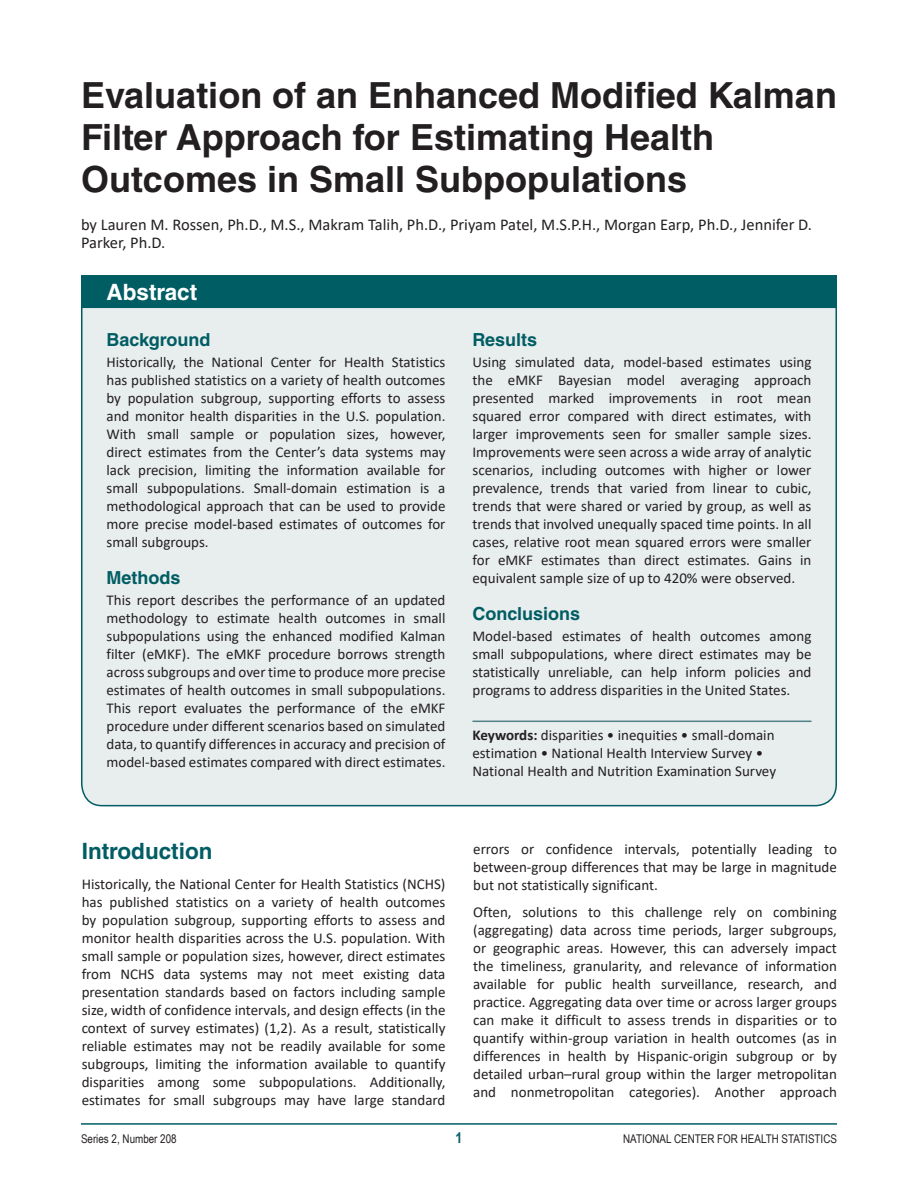
<style>
.page{position:relative;width:918px;height:1188px;background:#fff}
.page>*{position:absolute;margin:0;border:0;box-sizing:border-box;transform-origin:0 0}
.t1{font:700 36px/42px "Helvetica LT Std";color:#231f20}
.t2{font:700 22.5px "Helvetica LT Std";color:#005d63}
.t3{font:700 22.5px "Helvetica LT Std";color:#fff}
.t4{font:700 18px "Helvetica LT Std";color:#005d63}
.t5{font:16.5px/18px "Calibri";color:#231f20}
.t6{font:15px/18px "Calibri";color:#231f20;text-align:justify}
.t7{font:700 15px "Arial Narrow";color:#005d63}
.t8{font:12px "Arial Narrow";color:#231f20}
.s1{font-weight:700}
</style>
<div class="page">
<hr style="left:81px;top:1123px;width:756px;height:2px;background:#005d63">
<svg style="left:81px;top:275px;width:756px;height:532px;background:#d7e2e4"></svg>
<p class="t1" style="left:81px;top:74px;width:757px">Evaluation of an Enhanced Modified Kalman<br>Filter Approach for Estimating Health<br>Outcomes in Small Subpopulations</p>
<p class="t5" style="left:81px;top:215px;width:733px">by Lauren M. Rossen, Ph.D., M.S., Makram Talih, Ph.D., Priyam Patel, M.S.P.H., Morgan Earp, Ph.D., Jennifer D.<br>Parker, Ph.D.</p>
<h2 class="t3" style="left:106px;top:278px;width:92px">Abstract</h2>
<h3 class="t4" style="left:106px;top:328px;width:105px">Background</h3>
<p class="t6" style="left:106px;top:352px;width:341px">Historically, the National Center for Health Statistics has published statistics on a variety of health outcomes by population subgroup, supporting efforts to assess and monitor health disparities in the U.S. population.<br>With small sample or population sizes, however, direct estimates from the Center’s data systems may lack precision, limiting the information available for small subpopulations. Small-domain estimation is a methodological approach that can be used to provide more precise model-based estimates of outcomes for small subgroups.</p>
<h3 class="t4" style="left:106px;top:567px;width:75px">Methods</h3>
<p class="t6" style="left:106px;top:591px;width:341px">This report describes the performance of an updated methodology to estimate health outcomes in small subpopulations using the enhanced modified Kalman filter (eMKF). The eMKF procedure borrows strength across subgroups and over time to produce more precise estimates of health outcomes in small subpopulations.<br>This report evaluates the performance of the eMKF procedure under different scenarios based on simulated data, to quantify differences in accuracy and precision of model-based estimates compared with direct estimates.</p>
<h3 class="t4" style="left:472px;top:328px;width:66px">Results</h3>
<p class="t6" style="left:472px;top:352px;width:341px">Using simulated data, model-based estimates using the eMKF Bayesian model averaging approach presented marked improvements in root mean squared error compared with direct estimates, with larger improvements seen for smaller sample sizes.<br>Improvements were seen across a wide array of analytic scenarios, including outcomes with higher or lower prevalence, trends that varied from linear to cubic, trends that were shared or varied by group, as well as trends that involved unequally spaced time points. In all cases, relative root mean squared errors were smaller for eMKF estimates than direct estimates. Gains in equivalent sample size of up to 420% were observed.</p>
<h3 class="t4" style="left:472px;top:603px;width:109px">Conclusions</h3>
<p class="t6" style="left:472px;top:627px;width:341px">Model-based estimates of health outcomes among small subpopulations, where direct estimates may be statistically unreliable, can help inform policies and programs to address disparities in the United States.</p>
<p class="t6" style="left:472px;top:726px;width:304px"><span class="s1">Keywords:</span> disparities • inequities • small-domain</p>
<p class="t6" style="left:472px;top:744px;width:292px">estimation • National Health Interview Survey •</p>
<p class="t6" style="left:472px;top:762px;width:305px">National Health and Nutrition Examination Survey</p>
<h2 class="t2" style="left:82px;top:837px;width:132px">Introduction</h2>
<p class="t6" style="left:82px;top:874px;width:365px">Historically, the National Center for Health Statistics (NCHS) has published statistics on a variety of health outcomes by population subgroup, supporting efforts to assess and monitor health disparities across the U.S. population. With small sample or population sizes, however, direct estimates from NCHS data systems may not meet existing data presentation standards based on factors including sample size, width of confidence intervals, and design effects (in the context of survey estimates) (1,2). As a result, statistically reliable estimates may not be readily available for some subgroups, limiting the information available to quantify disparities among some subpopulations. Additionally, estimates for small subgroups may have large standard</p>
<p class="t6" style="left:473px;top:839px;width:365px">errors or confidence intervals, potentially leading to between-group differences that may be large in magnitude but not statistically significant.</p>
<p class="t6" style="left:473px;top:902px;width:365px">Often, solutions to this challenge rely on combining (aggregating) data across time periods, larger subgroups, or geographic areas. However, this can adversely impact the timeliness, granularity, and relevance of information available for public health surveillance, research, and practice. Aggregating data over time or across larger groups can make it difficult to assess trends in disparities or to quantify within-group variation in health outcomes (as in differences in health by Hispanic-origin subgroup or by detailed urban–rural group within the larger metropolitan and nonmetropolitan categories). Another approach</p>
<p class="t8" style="left:81px;top:1130px;width:97px">Series 2, Number 208</p>
<p class="t7" style="left:456px;top:1126px;width:8px">1</p>
<p class="t8" style="left:623px;top:1130px;width:215px">NATIONAL CENTER FOR HEALTH STATISTICS</p>
</div>
